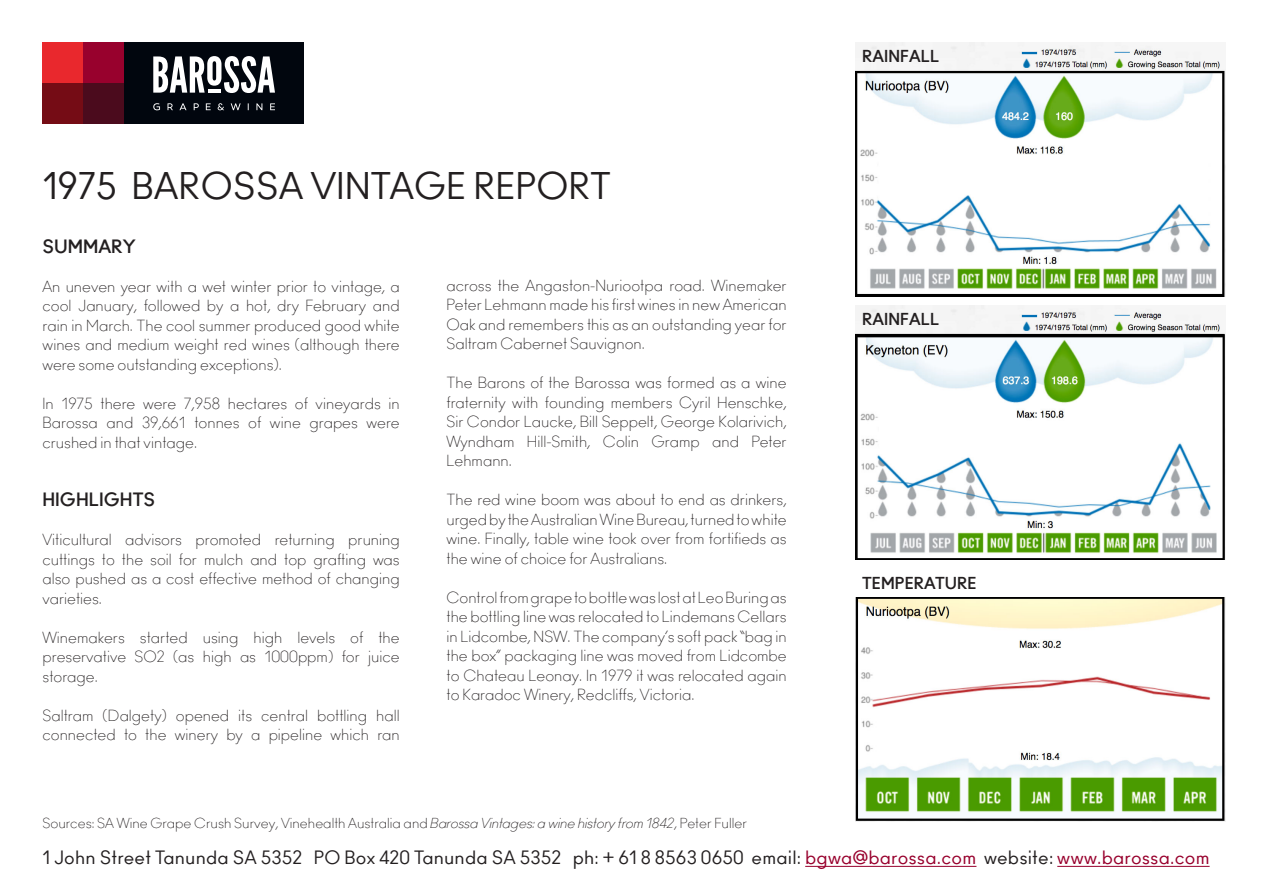
<style>
.page{position:relative;width:1263px;height:893px;background:#fff}
.page>*{position:absolute;margin:0;border:0;box-sizing:border-box;transform-origin:0 0}
.t1{font:36px "Ano";color:#231f20}
.t2{font:18px "Ano";letter-spacing:.01em;color:#231f20}
.t3{font:700 18px "Ano";color:#231f20}
.t4{font:700 16.2px "Ano";color:#231f20}
.t5{font:15px/19.5px "Ano Half";color:#231f20;text-align:justify}
.t6{font:13.5px "Ano Half";color:#231f20}
.s1{font-style:italic}
.s2{color:#98012d}
</style>
<div class="page">
<hr style="left:805px;top:866px;width:171px;height:1px;background:#98012d">
<hr style="left:1057px;top:866px;width:152px;height:1px;background:#98012d">
<div style="left:124px;top:43px;width:180px;height:81px;background:#01060e"></div>
<svg style="left:153px;top:56px;width:122px;height:37px"></svg>
<hr style="left:208px;top:89px;width:12px;height:4px;background:#fff">
<div style="left:83px;top:43px;width:41px;height:40px;background:#98012d"></div>
<div style="left:43px;top:83px;width:40px;height:41px;background:#750c15"></div>
<div style="left:83px;top:83px;width:41px;height:41px;background:#4b0b1d"></div>
<div style="left:43px;top:43px;width:40px;height:40px;background:#e9282d"></div>
<svg style="left:153px;top:103px;width:122px;height:7px"></svg>
<img style="left:855px;top:43px;width:370px;height:253px">
<img style="left:855px;top:306px;width:370px;height:254px">
<img style="left:855px;top:597px;width:370px;height:225px">
<p class="t1" style="left:43px;top:164px;width:570px">1975 BAROSSA VINTAGE REPORT</p>
<p class="t3" style="left:43px;top:235px;width:95px">SUMMARY</p>
<p class="t5" style="left:43px;top:277px;width:359px">An uneven year with a wet winter prior to vintage, a cool January, followed by a hot, dry February and rain in March. The cool summer produced good white wines and medium weight red wines (although there were some outstanding exceptions).</p>
<p class="t5" style="left:43px;top:394px;width:359px">In 1975 there were 7,958 hectares of vineyards in Barossa and 39,661 tonnes of wine grapes were crushed in that vintage.</p>
<p class="t3" style="left:43px;top:488px;width:114px">HIGHLIGHTS</p>
<p class="t5" style="left:43px;top:530px;width:359px">Viticultural advisors promoted returning pruning cuttings to the soil for mulch and top grafting was also pushed as a cost effective method of changing varieties.</p>
<p class="t5" style="left:43px;top:628px;width:359px">Winemakers started using high levels of the preservative SO2 (as high as 1000ppm) for juice storage.</p>
<p class="t5" style="left:43px;top:706px;width:359px">Saltram (Dalgety) opened its central bottling hall connected to the winery by a pipeline which ran</p>
<p class="t5" style="left:446px;top:276px;width:342px">across the Angaston-Nuriootpa road. Winemaker Peter Lehmann made his first wines in new American Oak and remembers this as an outstanding year for Saltram Cabernet Sauvignon.</p>
<p class="t5" style="left:446px;top:373px;width:342px">The Barons of the Barossa was formed as a wine fraternity with founding members Cyril Henschke, Sir Condor Laucke, Bill Seppelt, George Kolarivich, Wyndham Hill-Smith, Colin Gramp and Peter Lehmann.</p>
<p class="t5" style="left:446px;top:490px;width:342px">The red wine boom was about to end as drinkers, urged by the Australian Wine Bureau, turned to white wine. Finally, table wine took over from fortifieds as the wine of choice for Australians.</p>
<p class="t5" style="left:446px;top:588px;width:342px">Control from grape to bottle was lost at Leo Buring as the bottling line was relocated to Lindemans Cellars in Lidcombe, NSW. The company’s soft pack “bag in the box” packaging line was moved from Lidcombe to Chateau Leonay. In 1979 it was relocated again to Karadoc Winery, Redcliffs, Victoria.</p>
<p class="t6" style="left:43px;top:815px;width:706px">Sources: SA Wine Grape Crush Survey, Vinehealth Australia and <span class="s1">Barossa Vintages: a wine history from 1842</span>, Peter Fuller</p>
<p class="t4" style="left:862px;top:46px;width:79px">RAINFALL</p>
<p class="t4" style="left:862px;top:309px;width:79px">RAINFALL</p>
<p class="t4" style="left:862px;top:573px;width:116px">TEMPERATURE</p>
<p class="t2" style="left:43px;top:846px;width:1168px">1 John Street Tanunda SA 5352 PO Box 420 Tanunda SA 5352 ph: + 61 8 8563 0650 email: <span class="s2">bgwa@barossa.com</span> website: <span class="s2">www.barossa.com</span></p>
</div>
